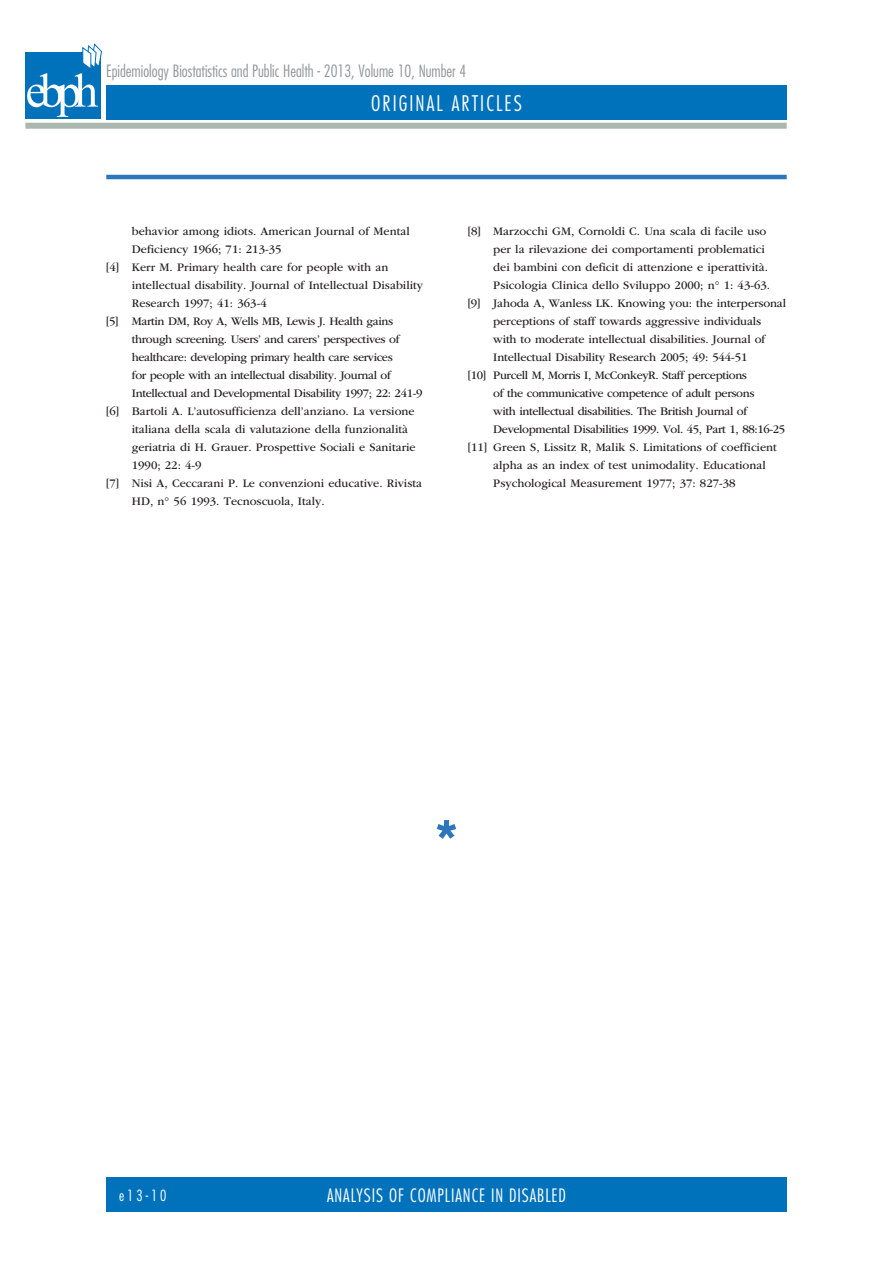
<style>
.page{position:relative;width:893px;height:1263px;background:#fff}
.page>*{position:absolute;margin:0;border:0;box-sizing:border-box;transform-origin:0 0}
.t1{font:300 condensed 21px "Futura Std";letter-spacing:.1em;color:#fff}
.t2{font:300 condensed 18px "Futura Std";color:#fff}
.t3{font:300 condensed 16.5px "Futura Std";color:#939598}
.t4{font:300 condensed 15px "Futura Std";color:#fff}
.t5{font:12px "ITC Garamond Std";color:#231f20}
.t6{font:12px "ITC Garamond Std";letter-spacing:-.03em;color:#231f20}
</style>
<div class="page">
<div style="left:106px;top:85px;width:681px;height:34px;background:#0072bc"></div>
<div style="left:106px;top:1178px;width:681px;height:34px;background:#0072bc"></div>
<div style="left:25px;top:123px;width:762px;height:6px;background:#a9b7ae"></div>
<div style="left:25px;top:52px;width:76px;height:67px;background:#0072bc"></div>
<svg style="left:27px;top:43px;width:75px;height:74px"></svg>
<hr style="left:106px;top:175px;width:681px;height:4px;background:#2e76bc">
<svg style="left:437px;top:820px;width:19px;height:19px"></svg>
<h3 class="t3" style="left:106px;top:62px;width:361px">Epidemiology Biostatistics and Public Health - 2013, Volume 10, Number 4</h3>
<h1 class="t1" style="left:371px;top:91px;width:152px">ORIGINAL ARTICLES</h1>
<p class="t5" style="left:132px;top:224px;width:279px">behavior among idiots. American Journal of Mental</p>
<p class="t5" style="left:132px;top:242px;width:151px">Deficiency 1966; 71: 213-35</p>
<p class="t5" style="left:106px;top:260px;width:284px">[4] Kerr M. Primary health care for people with an</p>
<p class="t5" style="left:132px;top:278px;width:293px">intellectual disability. Journal of Intellectual Disability</p>
<p class="t5" style="left:132px;top:296px;width:136px">Research 1997; 41: 363-4</p>
<p class="t6" style="left:106px;top:314px;width:288px">[5] Martin DM, Roy A, Wells MB, Lewis J. Health gains</p>
<p class="t6" style="left:132px;top:332px;width:269px">through screening. Users’ and carers’ perspectives of</p>
<p class="t6" style="left:132px;top:350px;width:263px">healthcare: developing primary health care services</p>
<p class="t6" style="left:132px;top:368px;width:261px">for people with an intellectual disability. Journal of</p>
<p class="t6" style="left:132px;top:386px;width:292px">Intellectual and Developmental Disability 1997; 22: 241-9</p>
<p class="t5" style="left:106px;top:404px;width:310px">[6] Bartoli A. L’autosufficienza dell’anziano. La versione</p>
<p class="t5" style="left:132px;top:422px;width:278px">italiana della scala di valutazione della funzionalità</p>
<p class="t5" style="left:132px;top:440px;width:285px">geriatria di H. Grauer. Prospettive Sociali e Sanitarie</p>
<p class="t5" style="left:132px;top:458px;width:71px">1990; 22: 4-9</p>
<p class="t5" style="left:106px;top:476px;width:317px">[7] Nisi A, Ceccarani P. Le convenzioni educative. Rivista</p>
<p class="t5" style="left:132px;top:494px;width:194px">HD, n° 56 1993. Tecnoscuola, Italy.</p>
<p class="t5" style="left:468px;top:224px;width:300px">[8] Marzocchi GM, Cornoldi C. Una scala di facile uso</p>
<p class="t5" style="left:493px;top:242px;width:273px">per la rilevazione dei comportamenti problematici</p>
<p class="t5" style="left:493px;top:260px;width:276px">dei bambini con deficit di attenzione e iperattività.</p>
<p class="t5" style="left:493px;top:278px;width:278px">Psicologia Clinica dello Sviluppo 2000; n° 1: 43-63.</p>
<p class="t5" style="left:468px;top:296px;width:320px">[9] Jahoda A, Wanless LK. Knowing you: the interpersonal</p>
<p class="t5" style="left:493px;top:314px;width:270px">perceptions of staff towards aggressive individuals</p>
<p class="t5" style="left:493px;top:332px;width:274px">with to moderate intellectual disabilities. Journal of</p>
<p class="t5" style="left:493px;top:350px;width:256px">Intellectual Disability Research 2005; 49: 544-51</p>
<p class="t6" style="left:468px;top:368px;width:281px">[10] Purcell M, Morris I, McConkeyR. Staff perceptions</p>
<p class="t6" style="left:493px;top:386px;width:263px">of the communicative competence of adult persons</p>
<p class="t6" style="left:493px;top:404px;width:256px">with intellectual disabilities. The British Journal of</p>
<p class="t6" style="left:493px;top:422px;width:293px">Developmental Disabilities 1999. Vol. 45, Part 1, 88:16-25</p>
<p class="t5" style="left:468px;top:440px;width:311px">[11] Green S, Lissitz R, Malik S. Limitations of coefficient</p>
<p class="t5" style="left:493px;top:458px;width:274px">alpha as an index of test unimodality. Educational</p>
<p class="t5" style="left:493px;top:476px;width:244px">Psychological Measurement 1977; 37: 827-38</p>
<p class="t4" style="left:119px;top:1187px;width:49px">e13-10</p>
<h2 class="t2" style="left:327px;top:1185px;width:119px">Analysis of compliance</h2>
<h2 class="t2" style="left:491px;top:1185px;width:34px">in disable</h2>
<h2 class="t2" style="left:558px;top:1185px;width:9px">d</h2>
</div>
